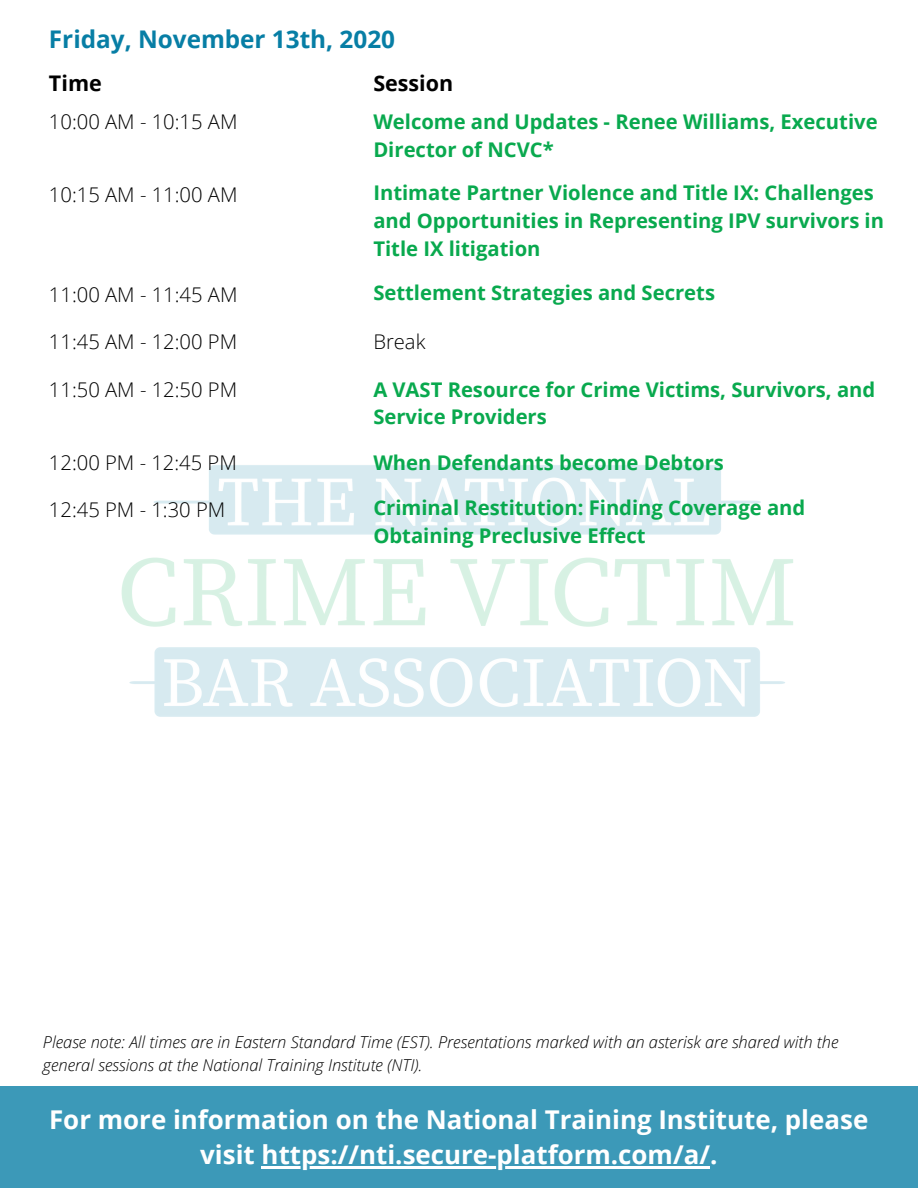
<style>
.page{position:relative;width:918px;height:1188px;background:#fff}
.page>*{position:absolute;margin:0;border:0;box-sizing:border-box;transform-origin:0 0}
.t1{font:700 25.95px/35.5px "Open Sans";color:#fff;text-align:center}
.t2{font:700 24.3px "Open Sans";color:#077ea5}
.t3{font:700 21.45px "Open Sans";color:#000}
.t4{font:700 20.25px/27.9px "Open Sans";color:#09a94e}
.t5{font:300 20.25px "Open Sans";color:#000}
.t6{font:italic 300 16.35px/22.6px "Open Sans";color:#000}
</style>
<div class="page">
<img style="left:121px;top:465px;width:672px;height:252px">
<div style="left:0;top:1086px;width:918px;height:102px;background:#3c99b8"></div>
<hr style="left:262px;top:1166px;width:448px;height:2px;background:#fff">
<p class="t2" style="left:49px;top:23px;width:348px">Friday, November 13th, 2020</p>
<p class="t3" style="left:49px;top:68px;width:54px">Time</p>
<p class="t3" style="left:373px;top:68px;width:81px">Session</p>
<p class="t4" style="left:373px;top:108px;width:506px">Welcome and Updates - Renee Williams, Executive<br>Director of NCVC*</p>
<p class="t5" style="left:49px;top:108px;width:190px">10:00 AM - 10:15 AM</p>
<p class="t5" style="left:49px;top:180px;width:190px">10:15 AM - 11:00 AM</p>
<p class="t4" style="left:373px;top:178px;width:512px">Intimate Partner Violence and Title IX: Challenges and Opportunities in Representing IPV survivors in<br>Title IX litigation</p>
<p class="t5" style="left:49px;top:280px;width:190px">11:00 AM - 11:45 AM</p>
<p class="t4" style="left:373px;top:278px;width:343px">Settlement Strategies and Secrets</p>
<p class="t5" style="left:49px;top:327px;width:190px">11:45 AM - 12:00 PM</p>
<p class="t5" style="left:373px;top:327px;width:54px">Break</p>
<p class="t5" style="left:49px;top:375px;width:190px">11:50 AM - 12:50 PM</p>
<p class="t4" style="left:373px;top:375px;width:504px">A VAST Resource for Crime Victims, Survivors, and<br>Service Providers</p>
<p class="t5" style="left:49px;top:448px;width:189px">12:00 PM - 12:45 PM</p>
<p class="t4" style="left:373px;top:448px;width:352px">When Defendants become Debtors</p>
<p class="t4" style="left:373px;top:493px;width:434px">Criminal Restitution: Finding Coverage and<br>Obtaining Preclusive Effect</p>
<p class="t5" style="left:49px;top:496px;width:178px">12:45 PM - 1:30 PM</p>
<p class="t6" style="left:43px;top:1030px;width:797px">Please note: All times are in Eastern Standard Time (EST). Presentations marked with an asterisk are shared with the general sessions at the National Training Institute (NTI).</p>
<p class="t1" style="left:49px;top:1101px;width:821px">For more information on the National Training Institute, please visit https://nti.secure-platform.com/a/.</p>
</div>
